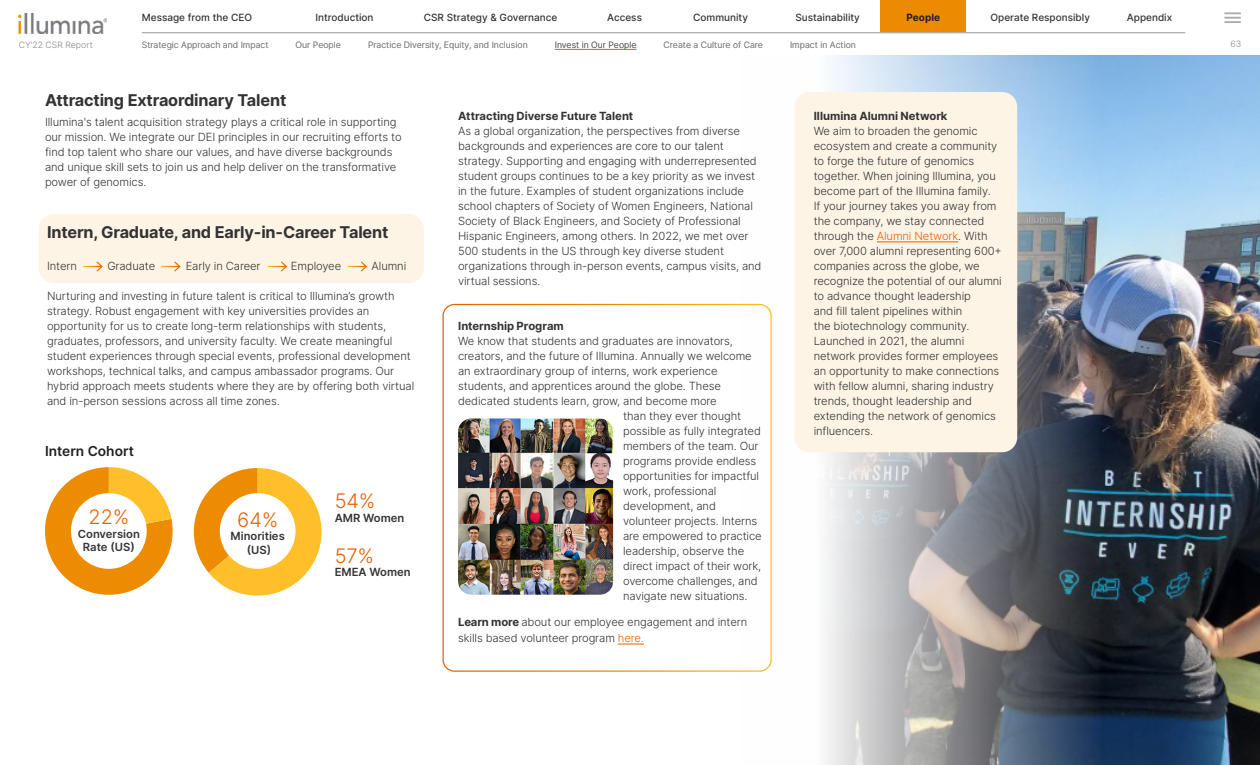
<style>
.page{position:relative;width:1260px;height:765px;background:#fff}
.page>*{position:absolute;margin:0;border:0;box-sizing:border-box;transform-origin:0 0}
.subhead{font:20px "Inter Light BETA";color:#e56000}
.H3-Deck{font:700 16.25px "Inter";letter-spacing:-.01em;color:#333}
.subhead-2{font:600 13.75px "Inter";color:#231f20}
.Body{font:11.25px/15px "Inter Light BETA";letter-spacing:-.01em;color:#333}
.t1{font:700 11.25px "Inter";color:#333}
.subhead-3{font:600 11.25px/13.5px "Inter";color:#333;text-align:center}
.t2{font:500 10px "Inter";color:#333}
.t3{font:700 10px "Inter";color:#231f20}
.Sidebar_-_Small_Link{font:8.75px "Inter Light BETA";color:#858585}
.Sidebar_-_Small_Link-2{font:8.75px "Inter Light BETA";color:#5c5c5c}
.s1{font-family:"Inter";font-weight:700}
.s2{color:#e56000}
</style>
<div class="page">
<div style="left:880px;top:0;width:86px;height:33px;background:#ed8b00"></div>
<hr style="left:142px;top:32px;width:1043px;height:1px;background:#adadad">
<svg style="left:1225px;top:12px;width:15px;height:11px"></svg>
<img style="left:19px;top:14px;width:88px;height:19px">
<svg style="left:45px;top:467px;width:128px;height:128px"></svg>
<svg style="left:193px;top:468px;width:129px;height:128px"></svg>
<hr style="left:555px;top:49px;width:82px;height:1px;background:#e56000">
<img style="left:741px;top:56px;width:519px;height:709px">
<svg style="left:618px;top:644px;width:26px;height:1px"></svg>
<div style="left:71px;top:493px;width:76px;height:76px;background:#fff;border-radius:50%"></div>
<div style="left:220px;top:493px;width:76px;height:76px;background:#fff;border-radius:50%"></div>
<div style="left:794px;top:92px;width:223px;height:360px;background:#fdf4e6;border-radius:15px"></div>
<hr style="left:877px;top:242px;width:81px;height:1px;background:#e56000">
<div style="left:39px;top:214px;width:385px;height:69px;background:#fdf4e6;border-radius:15px"></div>
<svg style="left:83px;top:261px;width:20px;height:11px"></svg>
<svg style="left:161px;top:261px;width:20px;height:11px"></svg>
<svg style="left:268px;top:261px;width:19px;height:11px"></svg>
<svg style="left:348px;top:261px;width:19px;height:11px"></svg>
<img style="left:458px;top:418px;width:155px;height:177px">
<div style="left:442px;top:304px;width:330px;height:368px;border:1px solid #fff;border-radius:11px"></div>
<p class="t2" style="left:142px;top:10px;width:112px">Message from the CEO</p>
<p class="t2" style="left:796px;top:10px;width:66px">Sustainability</p>
<p class="t2" style="left:1127px;top:10px;width:47px">Appendix</p>
<p class="Sidebar_-_Small_Link" style="left:142px;top:38px;width:128px">Strategic Approach and Impact</p>
<p class="Sidebar_-_Small_Link" style="left:296px;top:38px;width:47px">Our People</p>
<p class="Sidebar_-_Small_Link" style="left:368px;top:38px;width:161px">Practice Diversity, Equity, and Inclusion</p>
<p class="Sidebar_-_Small_Link-2" style="left:555px;top:38px;width:83px">Invest in Our People</p>
<p class="Sidebar_-_Small_Link" style="left:664px;top:38px;width:101px">Create a Culture of Care</p>
<p class="Sidebar_-_Small_Link" style="left:790px;top:38px;width:67px">Impact in Action</p>
<p class="t2" style="left:315px;top:10px;width:60px">Introduction</p>
<p class="t2" style="left:424px;top:10px;width:135px">CSR Strategy &amp; Governance</p>
<p class="t2" style="left:607px;top:10px;width:36px">Access</p>
<p class="t2" style="left:693px;top:10px;width:56px">Community</p>
<p class="t3" style="left:907px;top:10px;width:35px">People</p>
<p class="t2" style="left:991px;top:10px;width:101px">Operate Responsibly</p>
<p class="Sidebar_-_Small_Link" style="left:19px;top:38px;width:76px">CY’22 CSR Report</p>
<p class="Sidebar_-_Small_Link" style="left:1230px;top:38px;width:12px">63</p>
<p class="H3-Deck" style="left:45px;top:88px;width:243px">Attracting Extraordinary Talent</p>
<p class="Body" style="left:45px;top:114px;width:358px">Illumina's talent acquisition strategy plays a critical role in supporting our mission. We integrate our DEI principles in our recruiting efforts to find top talent who share our values, and have diverse backgrounds and unique skill sets to join us and help deliver on the transformative power of genomics.</p>
<p class="H3-Deck" style="left:47px;top:220px;width:343px">Intern, Graduate, and Early-in-Career Talent</p>
<p class="Body" style="left:47px;top:258px;width:31px">Intern</p>
<p class="Body" style="left:107px;top:258px;width:49px">Graduate</p>
<p class="Body" style="left:186px;top:258px;width:76px">Early in Career</p>
<p class="Body" style="left:291px;top:258px;width:52px">Employee</p>
<p class="Body" style="left:372px;top:258px;width:36px">Alumni</p>
<p class="Body" style="left:47px;top:288px;width:369px">Nurturing and investing in future talent is critical to Illumina’s growth strategy. Robust engagement with key universities provides an opportunity for us to create long-term relationships with students, graduates, professors, and university faculty. We create meaningful student experiences through special events, professional development workshops, technical talks, and campus ambassador programs. Our hybrid approach meets students where they are by offering both virtual and in-person sessions across all time zones.</p>
<p class="subhead-2" style="left:45px;top:441px;width:91px">Intern Cohort</p>
<p class="subhead" style="left:89px;top:503px;width:42px">22%</p>
<p class="subhead-3" style="left:78px;top:527px;width:64px">Conversion<br>Rate (US)</p>
<p class="subhead" style="left:237px;top:505px;width:42px">64%</p>
<p class="subhead-3" style="left:231px;top:529px;width:56px">Minorities (US)</p>
<p class="subhead" style="left:335px;top:487px;width:42px">54%</p>
<p class="subhead-3" style="left:335px;top:510px;width:71px">AMR Women</p>
<p class="subhead" style="left:335px;top:541px;width:41px">57%</p>
<p class="subhead-3" style="left:335px;top:565px;width:77px">EMEA Women</p>
<h6 class="t1" style="left:458px;top:108px;width:177px">Attracting Diverse Future Talent</h6>
<p class="Body" style="left:458px;top:123px;width:305px">As a global organization, the perspectives from diverse backgrounds and experiences are core to our talent strategy. Supporting and engaging with underrepresented student groups continues to be a key priority as we invest in the future. Examples of student organizations include school chapters of Society of Women Engineers, National Society of Black Engineers, and Society of Professional Hispanic Engineers, among others. In 2022, we met over 500 students in the US through key diverse student organizations through in-person events, campus visits, and virtual sessions.</p>
<h6 class="t1" style="left:458px;top:318px;width:107px">Internship Program</h6>
<p class="Body" style="left:458px;top:333px;width:276px">We know that students and graduates are innovators,</p>
<p class="Body" style="left:458px;top:348px;width:295px">creators, and the future of Illumina. Annually we welcome</p>
<p class="Body" style="left:458px;top:363px;width:261px">an extraordinary group of interns, work experience</p>
<p class="Body" style="left:458px;top:378px;width:264px">students, and apprentices around the globe. These</p>
<p class="Body" style="left:458px;top:393px;width:260px">dedicated students learn, grow, and become more</p>
<p class="Body" style="left:623px;top:408px;width:120px">than they ever thought</p>
<p class="Body" style="left:623px;top:423px;width:139px">possible as fully integrated</p>
<p class="Body" style="left:623px;top:438px;width:137px">members of the team. Our</p>
<p class="Body" style="left:623px;top:453px;width:135px">programs provide endless</p>
<p class="Body" style="left:623px;top:468px;width:138px">opportunities for impactful</p>
<p class="Body" style="left:623px;top:483px;width:95px">work, professional</p>
<p class="Body" style="left:623px;top:498px;width:94px">development, and</p>
<p class="Body" style="left:623px;top:513px;width:136px">volunteer projects. Interns</p>
<p class="Body" style="left:623px;top:528px;width:140px">are empowered to practice</p>
<p class="Body" style="left:623px;top:543px;width:123px">leadership, observe the</p>
<p class="Body" style="left:623px;top:558px;width:140px">direct impact of their work,</p>
<p class="Body" style="left:623px;top:573px;width:136px">overcome challenges, and</p>
<p class="Body" style="left:623px;top:588px;width:126px">navigate new situations.</p>
<p class="Body" style="left:458px;top:613px;width:291px;line-height:16.2px"><span class="s1">Learn more</span> about our employee engagement and intern skills based volunteer program <span class="s2">here.</span></p>
<h6 class="t1" style="left:814px;top:108px;width:135px">Illumina Alumni Network</h6>
<p class="Body" style="left:814px;top:123px;width:190px">We aim to broaden the genomic ecosystem and create a community to forge the future of genomics together. When joining Illumina, you become part of the Illumina family.<br>If your journey takes you away from the company, we stay connected through the <span class="s2">Alumni Network</span>. With over 7,000 alumni representing 600+ companies across the globe, we recognize the potential of our alumni to advance thought leadership<br>and fill talent pipelines within<br>the biotechnology community.<br>Launched in 2021, the alumni network provides former employees an opportunity to make connections with fellow alumni, sharing industry trends, thought leadership and extending the network of genomics influencers.</p>
</div>
